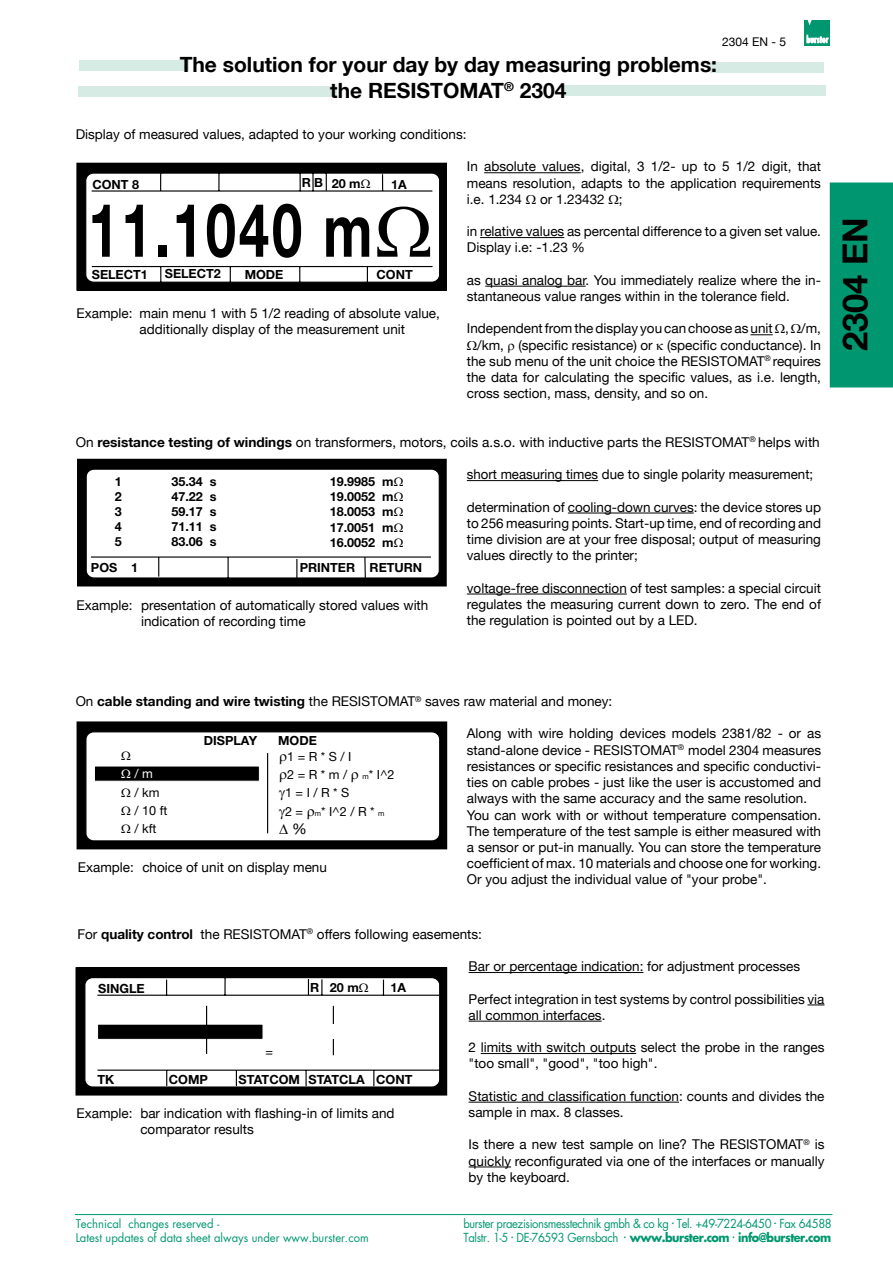
<style>
.page{position:relative;width:893px;height:1263px;background:#fff}
.page>*{position:absolute;margin:0;border:0;box-sizing:border-box;transform-origin:0 0}
.t1{font:700 74.4px "Helvetica Neue LT";letter-spacing:.05em;color:#000;scale:.73 1}
.t2{font:700 34.5px "Helvetica Neue LT";color:#000}
.t3{font:700 21px/25.2px "Helvetica Neue LT";color:#000;text-align:center}
.t4{font:14.7px "Helvetica Neue LT";color:#000}
.t5{font:13.5px/16.2px "Helvetica Neue LT";color:#000}
.t6{font:700 12.6px/15.1px "Helvetica Neue LT";color:#000;text-align:justify}
.t7{font:12.6px/18.3px "Helvetica Neue LT";color:#000}
.t8{font:12.6px "Helvetica Neue LT";color:#fff}
.t9{font:12.15px/13.8px "Futura LT";letter-spacing:-.035em;color:#009770;scale:.93 1}
.t10{font:12px "Helvetica Neue LT";color:#000}
.t11{font:11.7px/13.8px "Futura LT";color:#009770;scale:.96 1}
.s1{font-weight:700}
.s2{font-size:7.35px}
</style>
<div class="page">
<div style="left:830px;top:182px;width:63px;height:205px;background:#009770"></div>
<hr style="left:75px;top:1214px;width:757px;height:1px;background:#009770">
<div style="left:563px;top:85px;width:262px;height:11px;background:#d6ebe3"></div>
<div style="left:710px;top:62px;width:114px;height:11px;background:#d6ebe3"></div>
<div style="left:79px;top:60px;width:109px;height:11px;background:#d6ebe3"></div>
<div style="left:79px;top:86px;width:258px;height:11px;background:#d6ebe3"></div>
<hr style="left:484px;top:172px;width:97px;height:1px;background:#000">
<hr style="left:480px;top:237px;width:84px;height:1px;background:#000">
<hr style="left:485px;top:286px;width:101px;height:1px;background:#000">
<hr style="left:467px;top:480px;width:131px;height:1px;background:#000">
<hr style="left:568px;top:513px;width:126px;height:1px;background:#000">
<hr style="left:467px;top:594px;width:160px;height:1px;background:#000">
<hr style="left:469px;top:972px;width:174px;height:1px;background:#000">
<svg style="left:807px;top:1004px;width:17px;height:1px"></svg>
<hr style="left:469px;top:1021px;width:133px;height:1px;background:#000">
<hr style="left:481px;top:1053px;width:155px;height:1px;background:#000">
<hr style="left:469px;top:1102px;width:210px;height:1px;background:#000">
<hr style="left:469px;top:1166px;width:42px;height:1px;background:#000">
<div style="left:77px;top:163px;width:370px;height:127px;background:#000"></div>
<div style="left:77px;top:459px;width:369px;height:127px;background:#000"></div>
<div style="left:77px;top:722px;width:370px;height:127px;background:#000"></div>
<div style="left:86px;top:732px;width:354px;height:109px;background:#fff;border-radius:8px"></div>
<div style="left:85px;top:731px;width:355px;height:110px;border:1px solid #000;border-radius:8px"></div>
<div style="left:94px;top:766px;width:165px;height:15px;background:#000"></div>
<hr style="left:267px;top:753px;width:1px;height:80px;background:#000">
<div style="left:76px;top:968px;width:371px;height:127px;background:#000"></div>
<div style="left:76px;top:967px;width:371px;height:128px;border:1px solid #000"></div>
<div style="left:805px;top:20px;width:25px;height:26px;background:#009770"></div>
<svg style="left:808px;top:20px;width:4px;height:5px"></svg>
<svg style="left:806px;top:34px;width:23px;height:10px"></svg>
<svg style="left:750px;top:334px;width:23px;height:1px"></svg>
<svg style="left:85px;top:173px;width:355px;height:110px;background:#f2f2f2"></svg>
<div style="left:86px;top:469px;width:354px;height:109px;background:#fff"></div>
<svg style="left:85px;top:978px;width:355px;height:109px;background:#e5e5e5"></svg>
<p class="t10" style="left:722px;top:35px;width:66px">2304 EN - 5</p>
<h3 class="t3" style="left:180px;top:52px;width:539px">The solution for your day by day measuring problems: the RESISTOMAT<sup>®</sup> 2304</h3>
<p class="t5" style="left:76px;top:126px;width:392px">Display of measured values, adapted to your working conditions:</p>
<p class="t5" style="left:467px;top:158px;width:356px;text-align:justify">In absolute values, digital, 3 1/2- up to 5 1/2 digit, that means resolution, adapts to the application requirements i.e. 1.234</p>
<p class="t6" style="left:92px;top:177px;width:48px">CONT 8</p>
<p class="t6" style="left:302px;top:176px;width:61px">RB 20 m</p>
<p class="t6" style="left:391px;top:176px;width:17px">1A</p>
<p class="t5" style="left:540px;top:191px;width:84px">or 1.23432 ;</p>
<p class="t5" style="left:467px;top:223px;width:356px">in relative values as percental difference to a given set value.<br>Display i.e: -1.23 %</p>
<p class="t5" style="left:467px;top:272px;width:356px">as quasi analog bar. You immediately realize where the in&shy;stantaneous value ranges within in the tolerance field.</p>
<p class="t5" style="left:467px;top:320px;width:356px">Independent from the display you can choose as unit , /m,</p>
<p class="t5" style="left:477px;top:337px;width:345px">/km, (specific resistance) or (specific conductance). In</p>
<p class="t5" style="left:467px;top:353px;width:356px">the sub menu of the unit choice the RESISTOMAT<sup>®</sup> requires</p>
<p class="t5" style="left:467px;top:369px;width:356px">the data for calculating the specific values, as i.e. length,</p>
<p class="t5" style="left:467px;top:385px;width:243px">cross section, mass, density, and so on.</p>
<p class="t5" style="left:76px;top:434px;width:746px">On <span class="s1">resistance testing of windings</span> on transformers, motors, coils a.s.o. with inductive parts the RESISTOMAT<sup>®</sup> helps with</p>
<p class="t5" style="left:467px;top:466px;width:348px">short measuring times due to single polarity measurement;</p>
<p class="t5" style="left:467px;top:499px;width:356px;text-align:justify">determination of cooling-down curves: the device stores up to 256 measuring points. Start-up time, end of recording and time division are at your free disposal; output of measuring values directly to the printer;</p>
<p class="t5" style="left:467px;top:580px;width:356px;text-align:justify">voltage-free disconnection of test samples: a special circuit regulates the measuring current down to zero. The end of the regulation is pointed out by a LED.</p>
<h1 class="t1" style="left:88px;top:184px;width:391px">11.1040 m</h1>
<p class="t6" style="left:92px;top:266px;width:58px">SELECT1</p>
<p class="t6" style="left:165px;top:266px;width:58px">SELECT2</p>
<p class="t6" style="left:245px;top:266px;width:40px">MODE</p>
<p class="t6" style="left:377px;top:267px;width:38px">CONT</p>
<p class="t5" style="left:140px;top:305px;width:302px;text-indent:-63px">Example: main menu 1 with 5 1/2 reading of absolute value, additionally display of the measurement unit</p>
<p class="t6" style="left:171px;top:473px;width:47px">35.34 s 47.22 s 59.17 s 71.11 s 83.06 s</p>
<p class="t6" style="left:330px;top:474px;width:65px">19.9985 m 19.0052 m 18.0053 m 17.0051 m 16.0052 m</p>
<p class="t6" style="left:115px;top:473px;width:8px">1<br>2<br>3<br>4<br>5</p>
<p class="t6" style="left:91px;top:560px;width:49px">POS 1</p>
<p class="t6" style="left:300px;top:560px;width:124px">PRINTER RETURN</p>
<p class="t5" style="left:141px;top:596px;width:289px;text-indent:-65px">Example: presentation of automatically stored values with indication of recording time</p>
<h2 class="t2" style="left:834px;top:351px;width:136px;rotate:-90deg">2304 EN</h2>
<p class="t5" style="left:76px;top:693px;width:538px">On <span class="s1">cable standing and wire twisting</span> the RESISTOMAT<sup>®</sup> saves raw material and money:</p>
<p class="t5" style="left:467px;top:725px;width:356px">Along with wire holding devices models 2381/82 - or as stand-alone device - RESISTOMAT<sup>®</sup> model 2304 measures resistances or specific resistances and specific conductivi&shy;ties on cable probes - just like the user is accustomed and always with the same accuracy and the same resolution.<br>You can work with or without temperature compensation.<br>The temperature of the test sample is either measured with a sensor or put-in manually. You can store the temperature coefficient of max. 10 materials and choose one for working.<br>Or you adjust the individual value of "your probe".</p>
<p class="t6" style="left:204px;top:732px;width:55px">DISPLAY</p>
<p class="t6" style="left:278px;top:732px;width:40px">MODE</p>
<p class="t7" style="left:285px;top:747px;width:111px">1 = R * S / I<br>2 = R * m / <span class="s2">m</span>* I^2<br>1 = I / R * S<br>2 = <span class="s2">m</span>* I^2 / R * <span class="s2">m</span></p>
<p class="t4" style="left:279px;top:820px;width:29px">∆ %</p>
<p class="t8" style="left:134px;top:766px;width:20px">/ m</p>
<p class="t7" style="left:134px;top:783px;width:34px">/ km<br>/ 10 ft / kft</p>
<p class="t5" style="left:78px;top:859px;width:251px">Example: choice of unit on display menu</p>
<p class="t5" style="left:77px;top:926px;width:406px">For <span class="s1">quality control</span> the RESISTOMAT<sup>®</sup> offers following easements:</p>
<p class="t5" style="left:469px;top:958px;width:333px">Bar or percentage indication: for adjustment processes</p>
<p class="t5" style="left:469px;top:990px;width:357px">Perfect integration in test systems by control possibilities via all common interfaces.</p>
<p class="t5" style="left:469px;top:1039px;width:357px">2 limits with switch outputs select the probe in the ranges "too small", "good", "too high".</p>
<p class="t5" style="left:469px;top:1088px;width:357px">Statistic and classification function: counts and divides the sample in max. 8 classes.</p>
<p class="t5" style="left:469px;top:1136px;width:357px;text-align:justify">Is there a new test sample on line? The RESISTOMAT<sup>®</sup> is quickly reconfigurated via one of the interfaces or manually by the keyboard.</p>
<p class="t6" style="left:98px;top:980px;width:48px">SINGLE</p>
<p class="t6" style="left:310px;top:979px;width:50px">R 20 m</p>
<p class="t6" style="left:391px;top:979px;width:17px">1A</p>
<p class="t7" style="left:265px;top:1042px;width:9px">=</p>
<p class="t6" style="left:98px;top:1071px;width:18px">TK</p>
<p class="t6" style="left:169px;top:1071px;width:41px">COMP</p>
<p class="t6" style="left:239px;top:1071px;width:175px">STATCOM STATCLA CONT</p>
<p class="t5" style="left:140px;top:1105px;width:256px;text-indent:-64px">Example: bar indication with flashing-in of limits and comparator results</p>
<p class="t11" style="left:76px;top:1217px;width:307px">Technical changes reserved -<br>Latest updates of data sheet always under www.burster.com</p>
<p class="t9" style="left:463px;top:1217px;width:398px">burster praezisionsmesstechnik gmbh &amp; co kg <sup>.</sup> Tel. +49-7224-6450 <sup>.</sup> Fax 64588<br>Talstr. 1-5 <sup>.</sup> DE-76593 Gernsbach <sup>.</sup> <span class="s1">www.burster.com</span> <sup>.</sup> <span class="s1">info@burster.com</span></p>
</div>
